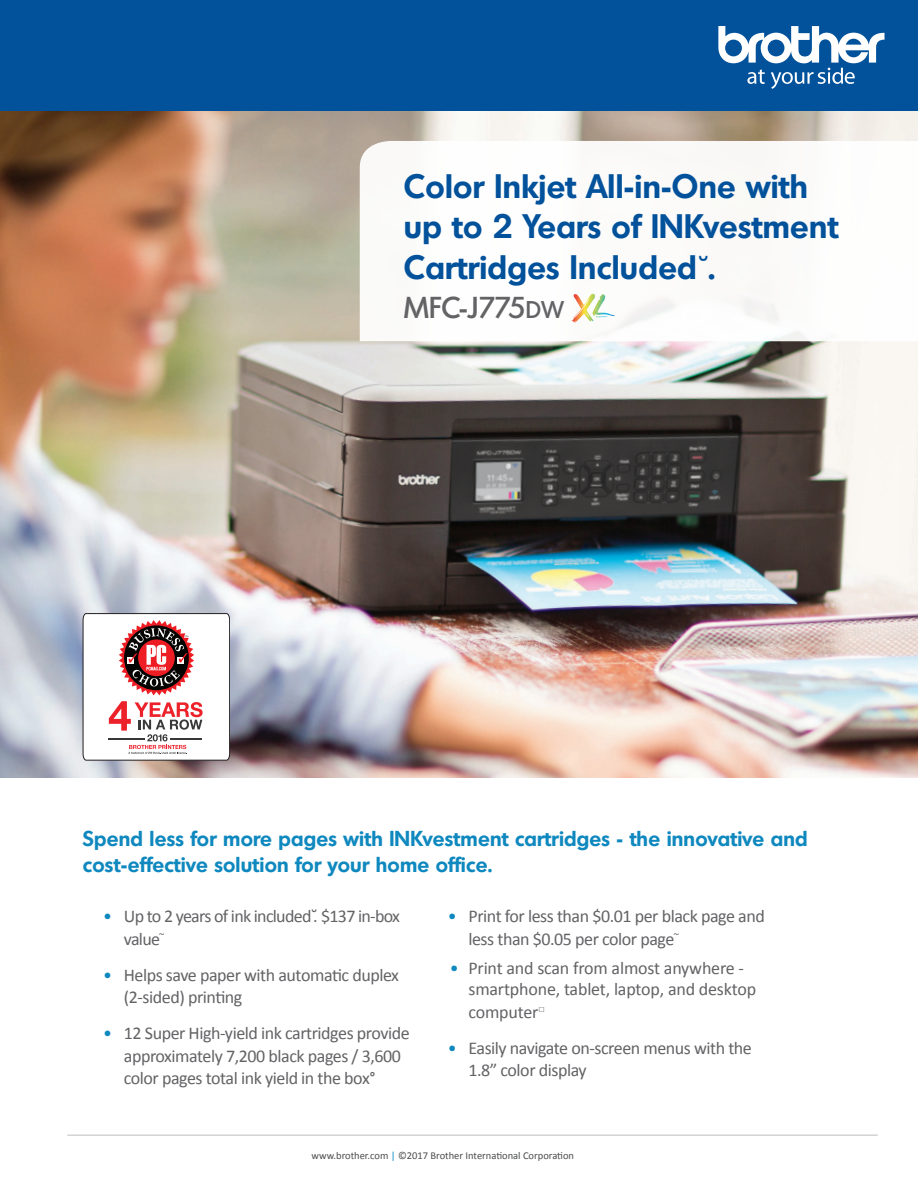
<style>
.page{position:relative;width:918px;height:1188px;background:#fff}
.page>*{position:absolute;margin:0;border:0;box-sizing:border-box;transform-origin:0 0}
.t1{font:600 33px/40.5px "Montreal TS";letter-spacing:.01em;color:#01519b}
.t2{font:29.4px "Montreal TS Medium SC800";color:#636366}
.t3{font:600 21px/25.5px "Montreal TS";letter-spacing:.01em;color:#0e88be}
.t4{font:18px/22.5px "Calibri";letter-spacing:-.025em;color:#636366}
.t5{font:10.5px "Calibri";color:#4b4c4d}
.s1{font-family:"Calibri";font-weight:400}
.s2{font-size:23.55px}
.s3{color:#0e88be}
</style>
<div class="page">
<img style="left:0;top:111px;width:918px;height:667px">
<div style="left:0;top:0;width:918px;height:111px;background:#01519b"></div>
<svg style="left:718px;top:26px;width:167px;height:63px"></svg>
<svg style="left:83px;top:613px;width:147px;height:147px"></svg>
<hr style="left:67px;top:1135px;width:811px;height:1px;background:#bcbdc0">
<svg style="left:360px;top:141px;width:558px;height:200px"></svg>
<svg style="left:571px;top:294px;width:44px;height:29px"></svg>
<p class="t1" style="left:404px;top:164px;width:436px">Color Inkjet All-in-One with up to 2 Years of INKvestment<br>Cartridges Included<span class="s1">˘</span>.</p>
<p class="t2" style="left:404px;top:288px;width:162px">MFC-J775<span class="s2">dw</span></p>
<p class="t3" style="left:83px;top:825px;width:726px">Spend less for more pages with INKvestment cartridges - the innovative and cost-effective solution for your home office.</p>
<p class="t4" style="left:124px;top:905px;width:278px;text-indent:-21px"><span class="s3">•</span> Up to 2 years of ink included˘. $137 in-box value<sup>~</sup></p>
<p class="t4" style="left:124px;top:964px;width:277px;text-indent:-21px"><span class="s3">•</span> Helps save paper with automatic duplex (2-sided) printing</p>
<p class="t4" style="left:124px;top:1022px;width:287px;text-indent:-21px"><span class="s3">•</span> 12 Super High-yield ink cartridges provide approximately 7,200 black pages / 3,600 color pages total ink yield in the box°</p>
<p class="t4" style="left:468px;top:905px;width:298px;text-indent:-21px"><span class="s3">•</span> Print for less than $0.01 per black page and less than $0.05 per color page<sup>~</sup></p>
<p class="t4" style="left:468px;top:957px;width:289px;line-height:21.8px;text-indent:-19px"><span class="s3">•</span> Print and scan from almost anywhere - smartphone, tablet, laptop, and desktop computer<sup>□</sup></p>
<p class="t4" style="left:468px;top:1036px;width:285px;text-indent:-21px"><span class="s3">•</span> Easily navigate on-screen menus with the<br>1.8” color display</p>
<p class="t5" style="left:312px;top:1149px;width:264px">www.brother.com <span class="s3">|</span> ©2017 Brother International Corporation</p>
</div>
